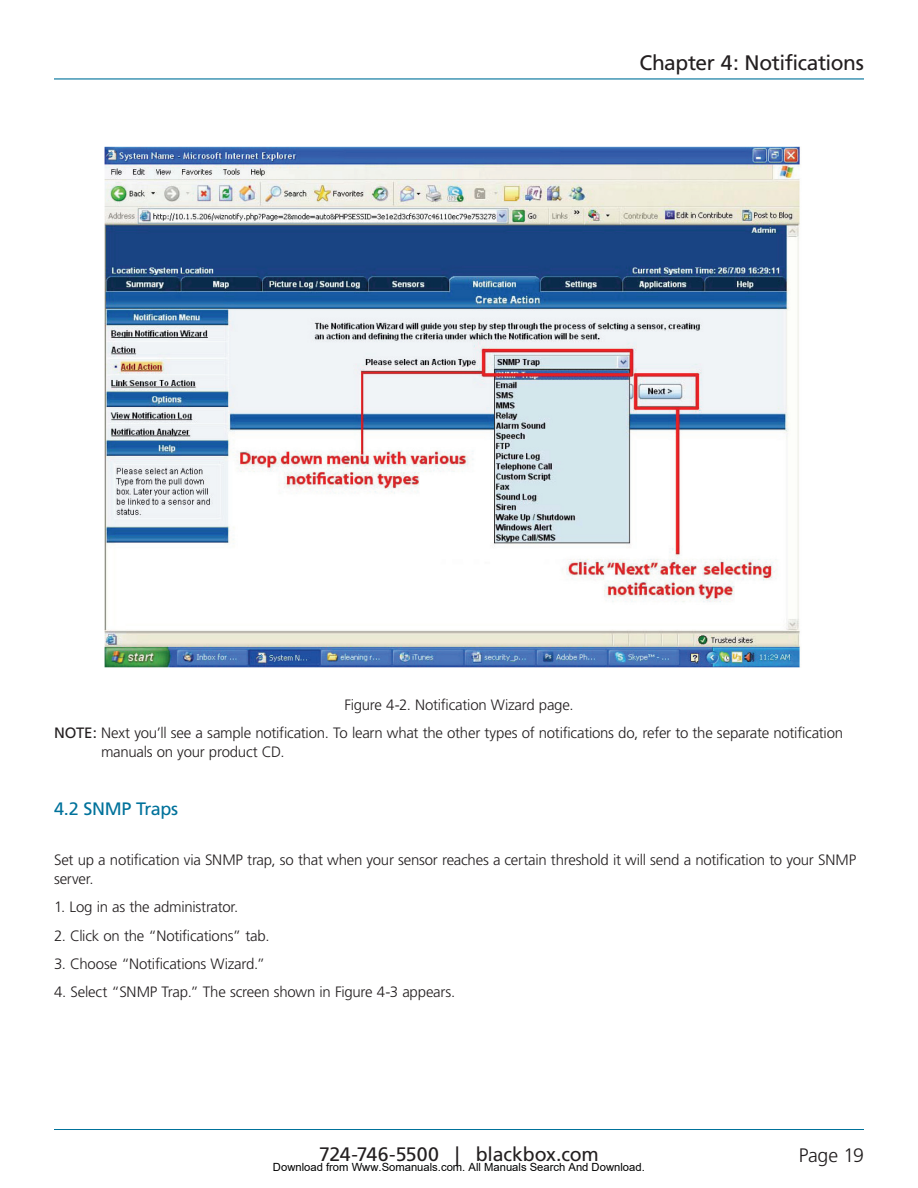
<style>
.page{position:relative;width:918px;height:1188px;background:#fff}
.page>*{position:absolute;margin:0;border:0;box-sizing:border-box;transform-origin:0 0}
.t1{font:21px "Frutiger";letter-spacing:-.02em;color:#231f20}
.t2{font:19.5px "Frutiger";letter-spacing:-.01em;color:#231f20}
.t3{font:300 19.5px "Frutiger";letter-spacing:-.015em;color:#231f20}
.t4{font:18px "Frutiger";letter-spacing:-.02em;color:#00729b}
.t5{font:300 15px/28.2px "Frutiger";letter-spacing:-.015em;color:#231f20}
.t6{font:11.25px "Arial";color:#000}
.s1{font-weight:400}
</style>
<div class="page">
<hr style="left:54px;top:1129px;width:810px;height:1px;background:#00729b">
<hr style="left:54px;top:78px;width:810px;height:2px;background:#00729b">
<img style="left:104px;top:146px;width:697px;height:522px">
<p class="t1" style="left:640px;top:50px;width:226px">Chapter 4: Notifications</p>
<p class="t5" style="left:54px;top:690px;width:791px;text-indent:290px">Figure 4-2. Notification Wizard page.<br><span class="s1">NOTE:</span> Next you’ll see a sample notification. To learn what the other types of notifications do, refer to the separate notification</p>
<p class="t5" style="left:101px;top:738px;width:185px">manuals on your product CD.</p>
<p class="t4" style="left:54px;top:798px;width:126px">4.2 SNMP Traps</p>
<p class="t5" style="left:54px;top:850px;width:804px;line-height:19.5px">Set up a notification via SNMP trap, so that when your sensor reaches a certain threshold it will send a notification to your SNMP server.</p>
<p class="t5" style="left:54px;top:893px;width:186px">1. Log in as the administrator.</p>
<p class="t5" style="left:54px;top:921px;width:217px">2. Click on the “Notifications” tab.</p>
<p class="t5" style="left:54px;top:950px;width:213px">3. Choose “Notifications Wizard.”</p>
<p class="t5" style="left:54px;top:978px;width:403px">4. Select “SNMP Trap.” The screen shown in Figure 4-3 appears.</p>
<p class="t2" style="left:319px;top:1143px;width:281px">724-746-5500 | blackbox.com</p>
<p class="t3" style="left:799px;top:1144px;width:67px">Page 19</p>
<p class="t6" style="left:273px;top:1160px;width:373px">Download from Www.Somanuals.com. All Manuals Search And Download.</p>
</div>
